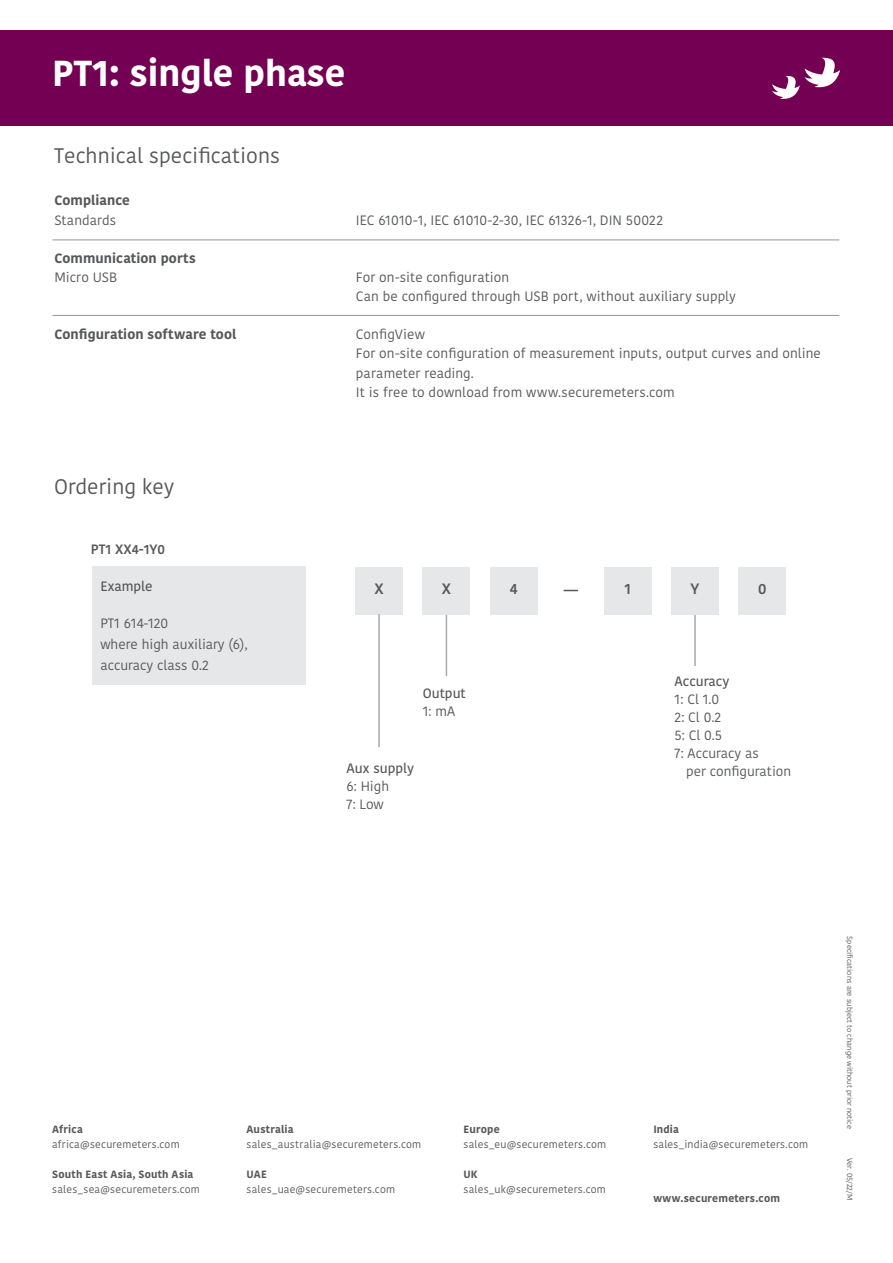
<style>
.page{position:relative;width:893px;height:1263px;background:#fff}
.page>*{position:absolute;margin:0;border:0;box-sizing:border-box;transform-origin:0 0}
.t1{font:700 36px "Kohinoor Devanagari";color:#fff}
.t2{font:21px "Kohinoor Devanagari";color:#57585a}
.t3{font:600 15px "Kohinoor Devanagari";color:#57585a}
.Paragraph_Style_1{font:13.5px "Kohinoor Devanagari";letter-spacing:.005em;color:#57585a}
.Paragraph_Style_1-2{font:700 13.5px "Kohinoor Devanagari";letter-spacing:.01em;color:#57585a}
.t4{font:500 13.5px "Kohinoor Devanagari";color:#57585a}
.t5{font:600 13.5px "Kohinoor Devanagari";color:#57585a}
.Paragraph_Style_1-3{font:10.5px/15px "Kohinoor Devanagari";letter-spacing:.02em;color:#57585a}
.Paragraph_Style_1-4{font:700 10.5px "Kohinoor Devanagari";letter-spacing:.02em;color:#57585a}
.t6{font:7.5px "Kohinoor Devanagari";color:#57585a}
.s1{font-weight:700}
</style>
<div class="page">
<hr style="left:694px;top:611px;width:2px;height:55px;background:#a8a9ad">
<hr style="left:446px;top:611px;width:1px;height:65px;background:#a8a9ad">
<div style="left:355px;top:567px;width:48px;height:47px;background:#e6e7e9"></div>
<div style="left:604px;top:567px;width:47px;height:47px;background:#e6e7e9"></div>
<div style="left:423px;top:567px;width:47px;height:47px;background:#e6e7e9"></div>
<div style="left:671px;top:567px;width:48px;height:47px;background:#e6e7e9"></div>
<div style="left:490px;top:567px;width:47px;height:47px;background:#e6e7e9"></div>
<div style="left:739px;top:567px;width:47px;height:47px;background:#e6e7e9"></div>
<div style="left:0;top:31px;width:893px;height:95px;background:#740053"></div>
<hr style="left:52px;top:240px;width:787px;height:1px;background:#939598">
<hr style="left:52px;top:315px;width:787px;height:1px;background:#939598">
<div style="left:92px;top:566px;width:213px;height:118px;background:#e6e7e9"></div>
<hr style="left:378px;top:614px;width:2px;height:133px;background:#a8a9ad">
<svg style="left:564px;top:590px;width:14px;height:1px"></svg>
<svg style="left:772px;top:58px;width:68px;height:41px"></svg>
<p class="t1" style="left:52px;top:41px;width:295px">PT1: single phase</p>
<p class="t2" style="left:54px;top:144px;width:227px">Technical specifications</p>
<p class="Paragraph_Style_1-2" style="left:54px;top:189px;width:77px">Compliance</p>
<p class="Paragraph_Style_1" style="left:54px;top:212px;width:63px">Standards</p>
<p class="Paragraph_Style_1" style="left:356px;top:212px;width:309px">IEC 61010-1, IEC 61010-2-30, IEC 61326-1, DIN 50022</p>
<p class="Paragraph_Style_1-2" style="left:54px;top:246px;width:143px">Communication ports</p>
<p class="Paragraph_Style_1" style="left:54px;top:269px;width:64px">Micro USB</p>
<p class="Paragraph_Style_1" style="left:356px;top:269px;width:155px">For on-site configuration</p>
<p class="Paragraph_Style_1" style="left:356px;top:288px;width:381px">Can be configured through USB port, without auxiliary supply</p>
<p class="Paragraph_Style_1-2" style="left:54px;top:322px;width:184px">Configuration software tool</p>
<p class="Paragraph_Style_1" style="left:356px;top:327px;width:70px">ConfigView</p>
<p class="Paragraph_Style_1" style="left:356px;top:346px;width:466px">For on-site configuration of measurement inputs, output curves and online</p>
<p class="Paragraph_Style_1" style="left:356px;top:365px;width:120px">parameter reading.</p>
<p class="Paragraph_Style_1" style="left:356px;top:384px;width:320px">It is free to download from www.securemeters.com</p>
<p class="t2" style="left:54px;top:474px;width:121px">Ordering key</p>
<p class="t5" style="left:91px;top:542px;width:76px">PT1 XX4-1Y0</p>
<p class="t4" style="left:100px;top:578px;width:54px">Example</p>
<p class="Paragraph_Style_1" style="left:100px;top:615px;width:69px">PT1 614-120</p>
<p class="Paragraph_Style_1" style="left:100px;top:636px;width:149px">where high auxiliary (6),</p>
<p class="Paragraph_Style_1" style="left:100px;top:657px;width:110px">accuracy class 0.2</p>
<p class="t3" style="left:374px;top:580px;width:11px">X</p>
<p class="t3" style="left:442px;top:580px;width:11px">X</p>
<p class="t3" style="left:510px;top:580px;width:9px">4</p>
<p class="t3" style="left:624px;top:580px;width:8px">1</p>
<p class="t3" style="left:691px;top:580px;width:10px">Y</p>
<p class="t3" style="left:758px;top:580px;width:10px">0</p>
<p class="t4" style="left:423px;top:686px;width:44px">Output</p>
<p class="Paragraph_Style_1" style="left:423px;top:704px;width:34px">1: mA</p>
<p class="t4" style="left:347px;top:760px;width:69px">Aux supply</p>
<p class="Paragraph_Style_1" style="left:347px;top:778px;width:44px">6: High</p>
<p class="Paragraph_Style_1" style="left:347px;top:796px;width:39px">7: Low</p>
<p class="t4" style="left:675px;top:673px;width:56px">Accuracy</p>
<p class="Paragraph_Style_1" style="left:675px;top:691px;width:46px">1: Cl 1.0</p>
<p class="Paragraph_Style_1" style="left:675px;top:709px;width:48px">2: Cl 0.2</p>
<p class="Paragraph_Style_1" style="left:675px;top:727px;width:49px">5: Cl 0.5</p>
<p class="Paragraph_Style_1" style="left:675px;top:745px;width:86px">7: Accuracy as</p>
<p class="Paragraph_Style_1" style="left:686px;top:763px;width:106px">per configuration</p>
<p class="Paragraph_Style_1-4" style="left:52px;top:1120px;width:32px">Africa</p>
<p class="Paragraph_Style_1-3" style="left:52px;top:1137px;width:129px">africa@securemeters.com</p>
<p class="Paragraph_Style_1-4" style="left:52px;top:1165px;width:143px">South East Asia, South Asia</p>
<p class="Paragraph_Style_1-3" style="left:52px;top:1181px;width:149px">sales_sea@securemeters.com</p>
<p class="Paragraph_Style_1-4" style="left:247px;top:1120px;width:48px">Australia</p>
<p class="Paragraph_Style_1-3" style="left:247px;top:1137px;width:176px">sales_australia@securemeters.com</p>
<p class="Paragraph_Style_1-3" style="left:247px;top:1166px;width:150px"><span class="s1">UAE </span>sales_uae@securemeters.com</p>
<p class="Paragraph_Style_1-4" style="left:463px;top:1120px;width:38px">Europe</p>
<p class="Paragraph_Style_1-3" style="left:463px;top:1137px;width:144px">sales_eu@securemeters.com</p>
<p class="Paragraph_Style_1-4" style="left:463px;top:1165px;width:16px">UK</p>
<p class="Paragraph_Style_1-3" style="left:463px;top:1181px;width:144px">sales_uk@securemeters.com</p>
<p class="Paragraph_Style_1-3" style="left:653px;top:1122px;width:156px"><span class="s1">India </span>sales_india@securemeters.com</p>
<p class="Paragraph_Style_1-4" style="left:653px;top:1189px;width:128px">www.securemeters.com</p>
<p class="t6" style="left:854px;top:936px;width:194px;rotate:90deg">Specifcations are subject to change without prior notice</p>
<p class="t6" style="left:854px;top:1158px;width:44px;rotate:90deg">Ver. 05/22/M</p>
</div>
